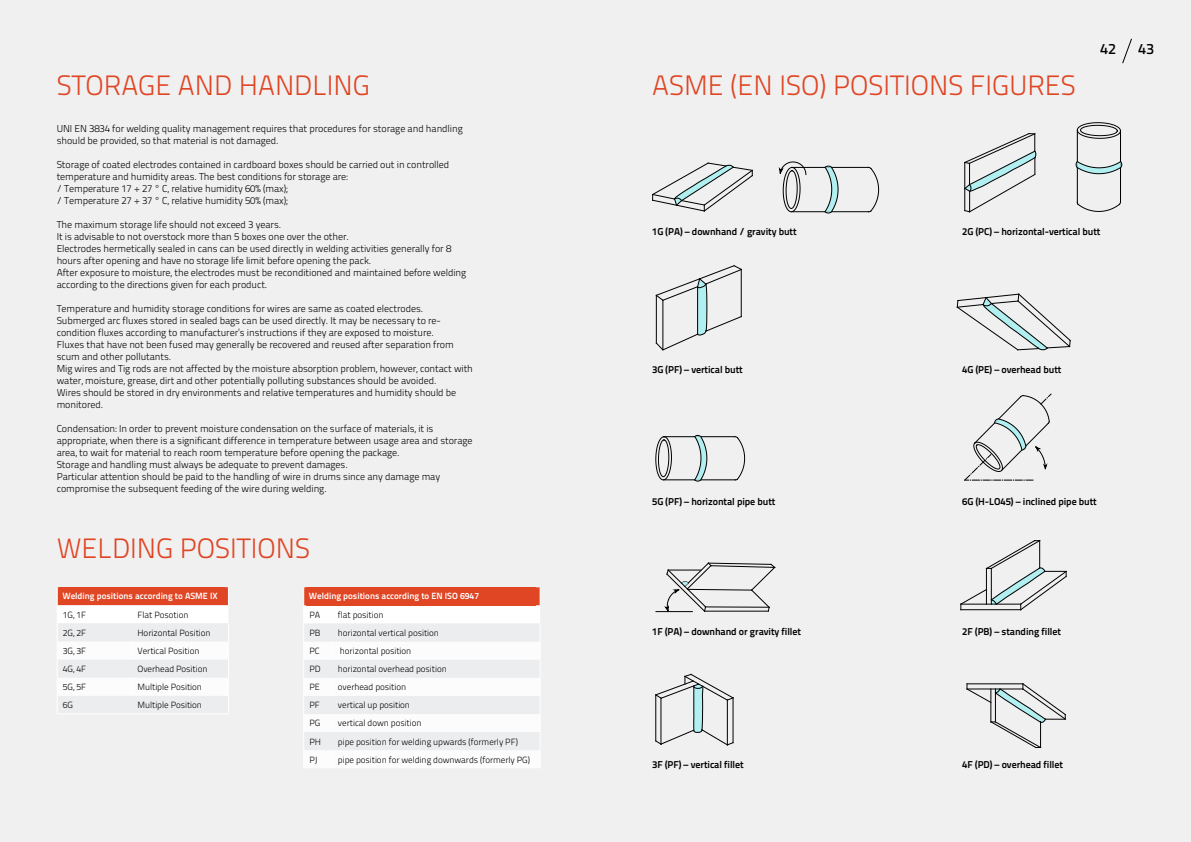
<style>
.page{position:relative;width:1191px;height:842px;background:#f0f0f0}
.page>*{position:absolute;margin:0;border:0;box-sizing:border-box;transform-origin:0 0}
.t1{font:28px "Titillium Text 25 L 250 wt";color:#e04524}
.t2{font:15px "Titillium Text 25 L 600 wt";color:#000}
.t3{font:10px/12px "Titillium Text 25 L 250 wt";letter-spacing:-.01em;color:#000}
.t4{font:10px "Titillium Text 25 L 800 wt";letter-spacing:-.01em;color:#000}
.t5{font:9px "Titillium Text 25 L 250 wt";letter-spacing:-.01em;color:#000}
.t6{font:9px "Titillium Text 25 L 800 wt";color:#fff}
.s1{font-family:"Minion Pro";font-weight:700;font-stretch:condensed}
</style>
<div class="page">
<svg style="left:1122px;top:38px;width:10px;height:26px"></svg>
<svg style="left:57px;top:587px;width:172px;height:126px"></svg>
<hr style="left:57px;top:713px;width:75px;height:1px;background:#fff">
<hr style="left:132px;top:713px;width:97px;height:1px;background:#fff">
<svg style="left:303px;top:587px;width:237px;height:181px"></svg>
<div style="left:60px;top:587px;width:165px;height:18px;background:#e04524"></div>
<div style="left:306px;top:587px;width:230px;height:19px;background:#e04524"></div>
<svg style="left:652px;top:163px;width:101px;height:48px"></svg>
<hr style="left:791px;top:211px;width:77px;height:1px;background:#000">
<hr style="left:791px;top:167px;width:77px;height:1px;background:#000">
<svg style="left:867px;top:167px;width:12px;height:45px"></svg>
<svg style="left:824px;top:166px;width:14px;height:47px"></svg>
<svg style="left:779px;top:162px;width:27px;height:50px"></svg>
<svg style="left:964px;top:133px;width:72px;height:79px"></svg>
<svg style="left:1077px;top:122px;width:43px;height:17px"></svg>
<hr style="left:1077px;top:131px;width:1px;height:71px;background:#000">
<hr style="left:1120px;top:130px;width:1px;height:72px;background:#000">
<svg style="left:1077px;top:201px;width:43px;height:11px"></svg>
<svg style="left:1075px;top:161px;width:47px;height:13px"></svg>
<svg style="left:655px;top:436px;width:17px;height:44px"></svg>
<hr style="left:663px;top:480px;width:72px;height:1px;background:#000">
<hr style="left:663px;top:436px;width:72px;height:1px;background:#000">
<svg style="left:734px;top:436px;width:11px;height:44px"></svg>
<svg style="left:694px;top:435px;width:13px;height:46px"></svg>
<svg style="left:655px;top:265px;width:87px;height:85px"></svg>
<svg style="left:956px;top:294px;width:114px;height:56px"></svg>
<svg style="left:964px;top:393px;width:88px;height:88px"></svg>
<hr style="left:656px;top:611px;width:36px;height:1px;background:#000">
<svg style="left:665px;top:563px;width:110px;height:49px"></svg>
<svg style="left:960px;top:540px;width:107px;height:70px"></svg>
<hr style="left:733px;top:698px;width:1px;height:45px;background:#000">
<svg style="left:655px;top:674px;width:78px;height:71px"></svg>
<svg style="left:966px;top:683px;width:100px;height:65px"></svg>
<hr style="left:990px;top:689px;width:1px;height:33px;background:#000">
<h1 class="t1" style="left:57px;top:64px;width:315px">STORAGE AND HANDLING</h1>
<h1 class="t1" style="left:652px;top:64px;width:425px">ASME (EN ISO) POSITIONS FIGURES</h1>
<h2 class="t2" style="left:1100px;top:37px;width:17px">42</h2>
<h2 class="t2" style="left:1138px;top:37px;width:17px">43</h2>
<p class="t3" style="left:57px;top:122px;width:407px">UNI EN 3834 for welding quality management requires that procedures for storage and handling should be provided, so that material is not damaged.</p>
<p class="t3" style="left:57px;top:158px;width:394px">Storage of coated electrodes contained in cardboard boxes should be carried out in controlled temperature and humidity areas. The best conditions for storage are:<br>/ Temperature 17 <span class="s1">÷</span> 27 ° C, relative humidity 60% (max);<br>/ Temperature 27 <span class="s1">÷</span> 37 ° C, relative humidity 50% (max);</p>
<p class="t3" style="left:57px;top:218px;width:411px">The maximum storage life should not exceed 3 years.<br>It is advisable to not overstock more than 5 boxes one over the other.<br>Electrodes hermetically sealed in cans can be used directly in welding activities generally for 8 hours after opening and have no storage life limit before opening the pack.<br>After exposure to moisture, the electrodes must be reconditioned and maintained before welding according to the directions given for each product.</p>
<p class="t3" style="left:57px;top:302px;width:418px">Temperature and humidity storage conditions for wires are same as coated electrodes.<br>Submerged arc fluxes stored in sealed bags can be used directly. It may be necessary to re&shy;condition fluxes according to manufacturer’s instructions if they are exposed to moisture.<br>Fluxes that have not been fused may generally be recovered and reused after separation from scum and other pollutants.<br>Mig wires and Tig rods are not affected by the moisture absorption problem, however, contact with water, moisture, grease, dirt and other potentially polluting substances should be avoided.<br>Wires should be stored in dry environments and relative temperatures and humidity should be monitored.</p>
<p class="t3" style="left:57px;top:422px;width:417px">Condensation: In order to prevent moisture condensation on the surface of materials, it is appropriate, when there is a significant difference in temperature between usage area and storage area, to wait for material to reach room temperature before opening the package.<br>Storage and handling must always be adequate to prevent damages.<br>Particular attention should be paid to the handling of wire in drums since any damage may compromise the subsequent feeding of the wire during welding.</p>
<h1 class="t1" style="left:57px;top:528px;width:255px">WELDING POSITIONS</h1>
<p class="t6" style="left:63px;top:589px;width:39px">PRODUCT</p>
<p class="t6" style="left:137px;top:589px;width:78px">TÜV APPROVAL No.</p>
<p class="t5" style="left:63px;top:608px;width:25px">1G, 1F</p>
<p class="t5" style="left:137px;top:608px;width:52px">Flat Posotion</p>
<p class="t5" style="left:63px;top:626px;width:25px">2G, 2F</p>
<p class="t5" style="left:137px;top:626px;width:75px">Horizontal Position</p>
<p class="t5" style="left:63px;top:644px;width:25px">3G, 3F</p>
<p class="t5" style="left:137px;top:644px;width:63px">Vertical Position</p>
<p class="t5" style="left:63px;top:662px;width:25px">4G, 4F</p>
<p class="t5" style="left:137px;top:662px;width:71px">Overhead Position</p>
<p class="t5" style="left:63px;top:680px;width:25px">5G, 5F</p>
<p class="t5" style="left:137px;top:680px;width:66px">Multiple Position</p>
<p class="t5" style="left:63px;top:698px;width:12px">6G</p>
<p class="t5" style="left:137px;top:698px;width:66px">Multiple Position</p>
<p class="t6" style="left:338px;top:590px;width:78px">TÜV APPROVAL No.</p>
<p class="t6" style="left:62px;top:588px;width:157px">Welding positions according to ASME IX</p>
<p class="t6" style="left:309px;top:589px;width:172px">Welding positions according to EN ISO 6947</p>
<p class="t5" style="left:309px;top:608px;width:12px">PA</p>
<p class="t5" style="left:338px;top:608px;width:47px">flat position</p>
<p class="t5" style="left:309px;top:626px;width:12px">PB</p>
<p class="t5" style="left:338px;top:626px;width:103px">horizontal vertical position</p>
<p class="t5" style="left:309px;top:644px;width:12px">PC</p>
<p class="t5" style="left:340px;top:644px;width:73px">horizontal position</p>
<p class="t5" style="left:309px;top:662px;width:13px">PD</p>
<p class="t5" style="left:338px;top:662px;width:110px">horizontal overhead position</p>
<p class="t5" style="left:309px;top:680px;width:12px">PE</p>
<p class="t5" style="left:338px;top:680px;width:70px">overhead position</p>
<p class="t5" style="left:309px;top:699px;width:12px">PF</p>
<p class="t5" style="left:338px;top:699px;width:74px">vertical up position</p>
<p class="t5" style="left:309px;top:717px;width:12px">PG</p>
<p class="t5" style="left:338px;top:717px;width:85px">vertical down position</p>
<p class="t5" style="left:309px;top:735px;width:13px">PH</p>
<p class="t5" style="left:338px;top:735px;width:182px">pipe position for welding upwards (formerly PF)</p>
<p class="t5" style="left:309px;top:753px;width:10px">PJ</p>
<p class="t5" style="left:338px;top:753px;width:194px">pipe position for welding downwards (formerly PG)</p>
<p class="t4" style="left:652px;top:224px;width:146px">1G (PA) – downhand / gravity butt</p>
<p class="t4" style="left:652px;top:362px;width:92px">3G (PF) – vertical butt</p>
<p class="t4" style="left:652px;top:493px;width:125px">5G (PF) – horizontal pipe butt</p>
<p class="t4" style="left:652px;top:624px;width:150px">1F (PA) – downhand or gravity fillet</p>
<p class="t4" style="left:652px;top:757px;width:93px">3F (PF) – vertical fillet</p>
<p class="t4" style="left:962px;top:224px;width:140px">2G (PC) – horizontal-vertical butt</p>
<p class="t4" style="left:962px;top:362px;width:100px">4G (PE) – overhead butt</p>
<p class="t4" style="left:962px;top:493px;width:136px">6G (H-LO45) – inclined pipe butt</p>
<p class="t4" style="left:962px;top:624px;width:100px">2F (PB) – standing fillet</p>
<p class="t4" style="left:962px;top:757px;width:102px">4F (PD) – overhead fillet</p>
</div>
